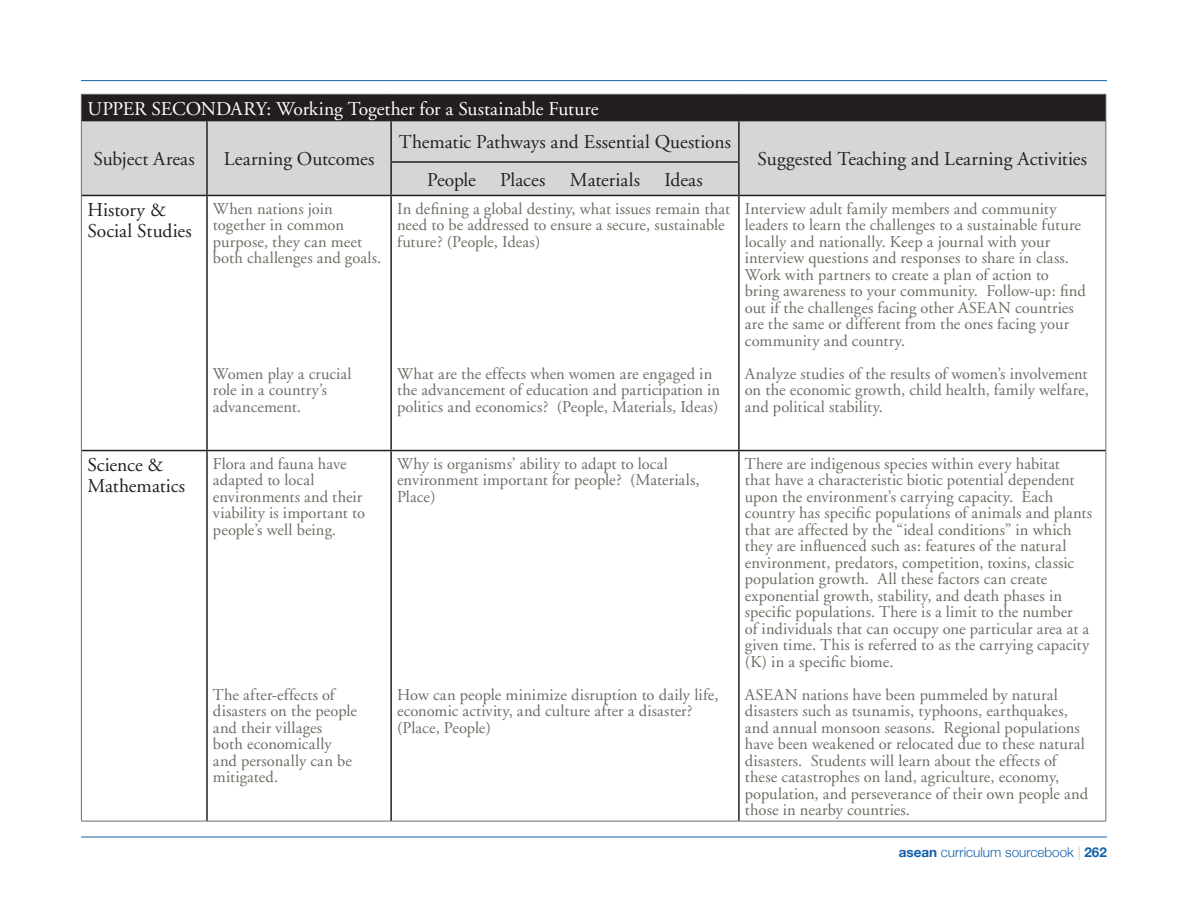
<style>
.page{position:relative;width:1188px;height:918px;background:#fff}
.page>*{position:absolute;margin:0;border:0;box-sizing:border-box;transform-origin:0 0}
.t1{font:19.5px/21px "Adobe Garamond";color:#231f20}
.t2{font:19.5px "Adobe Garamond";letter-spacing:-.005em;color:#fff}
.t3{font:16.5px/16.5px "Adobe Garamond";letter-spacing:.005em;color:#6d6d65}
.t4{font:300 13.5px "Helvetica Neue";color:#1361ab}
.s1{font-weight:700}
.s2{color:#c1c2be}
</style>
<div class="page">
<hr style="left:81px;top:80px;width:1026px;height:1px;background:#1361ab">
<hr style="left:81px;top:837px;width:1026px;height:1px;background:#1361ab">
<div style="left:81px;top:94px;width:1025px;height:27px;background:#231f20"></div>
<div style="left:82px;top:121px;width:1024px;height:74px;background:#d6d7d4"></div>
<hr style="left:81px;top:94px;width:126px;height:1px;background:#6d6d65">
<svg style="left:81px;top:95px;width:1px;height:26px"></svg>
<hr style="left:207px;top:94px;width:184px;height:1px;background:#6d6d65">
<hr style="left:391px;top:94px;width:348px;height:1px;background:#6d6d65">
<hr style="left:739px;top:94px;width:367px;height:1px;background:#6d6d65">
<svg style="left:1106px;top:95px;width:1px;height:26px"></svg>
<hr style="left:81px;top:121px;width:1px;height:41px;background:#6d6d65">
<hr style="left:1106px;top:121px;width:1px;height:41px;background:#6d6d65">
<hr style="left:81px;top:162px;width:1px;height:33px;background:#6d6d65">
<hr style="left:1106px;top:162px;width:1px;height:33px;background:#6d6d65">
<hr style="left:81px;top:195px;width:1px;height:256px;background:#6d6d65">
<hr style="left:1106px;top:195px;width:1px;height:256px;background:#6d6d65">
<hr style="left:81px;top:451px;width:1px;height:370px;background:#6d6d65">
<hr style="left:1106px;top:451px;width:1px;height:370px;background:#6d6d65">
<hr style="left:81px;top:821px;width:126px;height:1px;background:#6d6d65">
<hr style="left:207px;top:821px;width:184px;height:1px;background:#6d6d65">
<hr style="left:391px;top:821px;width:348px;height:1px;background:#6d6d65">
<hr style="left:739px;top:821px;width:367px;height:1px;background:#6d6d65">
<hr style="left:206px;top:121px;width:2px;height:41px;background:#231f20">
<hr style="left:390px;top:121px;width:2px;height:40px;background:#231f20">
<hr style="left:738px;top:121px;width:2px;height:40px;background:#231f20">
<hr style="left:206px;top:162px;width:2px;height:33px;background:#231f20">
<hr style="left:390px;top:161px;width:350px;height:2px;background:#231f20">
<hr style="left:390px;top:163px;width:2px;height:32px;background:#231f20">
<hr style="left:738px;top:163px;width:2px;height:32px;background:#231f20">
<hr style="left:82px;top:195px;width:125px;height:1px;background:#231f20">
<hr style="left:207px;top:195px;width:184px;height:1px;background:#231f20">
<hr style="left:206px;top:196px;width:2px;height:254px;background:#231f20">
<hr style="left:391px;top:195px;width:348px;height:1px;background:#231f20">
<hr style="left:390px;top:196px;width:2px;height:254px;background:#231f20">
<hr style="left:739px;top:195px;width:366px;height:1px;background:#231f20">
<hr style="left:738px;top:196px;width:2px;height:254px;background:#231f20">
<hr style="left:82px;top:450px;width:125px;height:1px;background:#231f20">
<hr style="left:207px;top:450px;width:184px;height:1px;background:#231f20">
<hr style="left:206px;top:451px;width:2px;height:370px;background:#231f20">
<hr style="left:391px;top:450px;width:348px;height:1px;background:#231f20">
<hr style="left:390px;top:451px;width:2px;height:370px;background:#231f20">
<hr style="left:739px;top:450px;width:366px;height:1px;background:#231f20">
<hr style="left:738px;top:451px;width:2px;height:370px;background:#231f20">
<p class="t2" style="left:87px;top:98px;width:513px">UPPER SECONDARY: Working Together for a Sustainable Future</p>
<p class="t1" style="left:94px;top:149px;width:103px">Subject Areas</p>
<p class="t1" style="left:224px;top:149px;width:152px">Learning Outcomes</p>
<p class="t1" style="left:399px;top:132px;width:334px">Thematic Pathways and Essential Questions</p>
<p class="t1" style="left:427px;top:170px;width:50px">People</p>
<p class="t1" style="left:500px;top:170px;width:47px">Places</p>
<p class="t1" style="left:570px;top:170px;width:134px">Materials Ideas</p>
<p class="t1" style="left:87px;top:200px;width:106px">History &amp;<br>Social Studies</p>
<p class="t3" style="left:213px;top:200px;width:170px">When nations join together in common purpose, they can meet both challenges and goals.</p>
<p class="t3" style="left:397px;top:200px;width:335px">In defining a global destiny, what issues remain that need to be addressed to ensure a secure, sustainable future? (People, Ideas)</p>
<p class="t3" style="left:213px;top:365px;width:140px">Women play a crucial role in a country’s advancement.</p>
<p class="t3" style="left:397px;top:365px;width:325px">What are the effects when women are engaged in the advancement of education and participation in politics and economics? (People, Materials, Ideas)</p>
<p class="t1" style="left:758px;top:149px;width:331px">Suggested Teaching and Learning Activities</p>
<p class="t3" style="left:745px;top:200px;width:342px">Interview adult family members and community leaders to learn the challenges to a sustainable future locally and nationally. Keep a journal with your interview questions and responses to share in class.<br>Work with partners to create a plan of action to bring awareness to your community. Follow-up: find out if the challenges facing other ASEAN countries are the same or different from the ones facing your community and country.</p>
<p class="t3" style="left:745px;top:365px;width:345px;text-align:justify">Analyze studies of the results of women’s involvement on the economic growth, child health, family welfare, and political stability.</p>
<p class="t1" style="left:87px;top:455px;width:99px">Science &amp;<br>Mathematics</p>
<p class="t3" style="left:213px;top:456px;width:154px">Flora and fauna have adapted to local environments and their viability is important to people’s well being.</p>
<p class="t3" style="left:213px;top:687px;width:146px">The after-effects of disasters on the people and their villages<br>both economically and personally can be mitigated.</p>
<p class="t3" style="left:397px;top:456px;width:304px">Why is organisms’ ability to adapt to local environment important for people? (Materials,<br>Place)</p>
<p class="t3" style="left:397px;top:687px;width:323px">How can people minimize disruption to daily life, economic activity, and culture after a disaster? (Place, People)</p>
<p class="t3" style="left:745px;top:456px;width:349px">There are indigenous species within every habitat<br>that have a characteristic biotic potential dependent upon the environment’s carrying capacity. Each country has specific populations of animals and plants that are affected by the “ideal conditions” in which they are influenced such as: features of the natural environment, predators, competition, toxins, classic population growth. All these factors can create exponential growth, stability, and death phases in specific populations. There is a limit to the number<br>of individuals that can occupy one particular area at a given time. This is referred to as the carrying capacity (K) in a specific biome.</p>
<p class="t3" style="left:745px;top:687px;width:345px">ASEAN nations have been pummeled by natural disasters such as tsunamis, typhoons, earthquakes, and annual monsoon seasons. Regional populations have been weakened or relocated due to these natural disasters. Students will learn about the effects of these catastrophes on land, agriculture, economy, population, and perseverance of their own people and those in nearby countries.</p>
<p class="t4" style="left:899px;top:844px;width:210px"><span class="s1">asean</span> curriculum sourcebook <span class="s2">|</span> <span class="s1">262</span></p>
</div>
